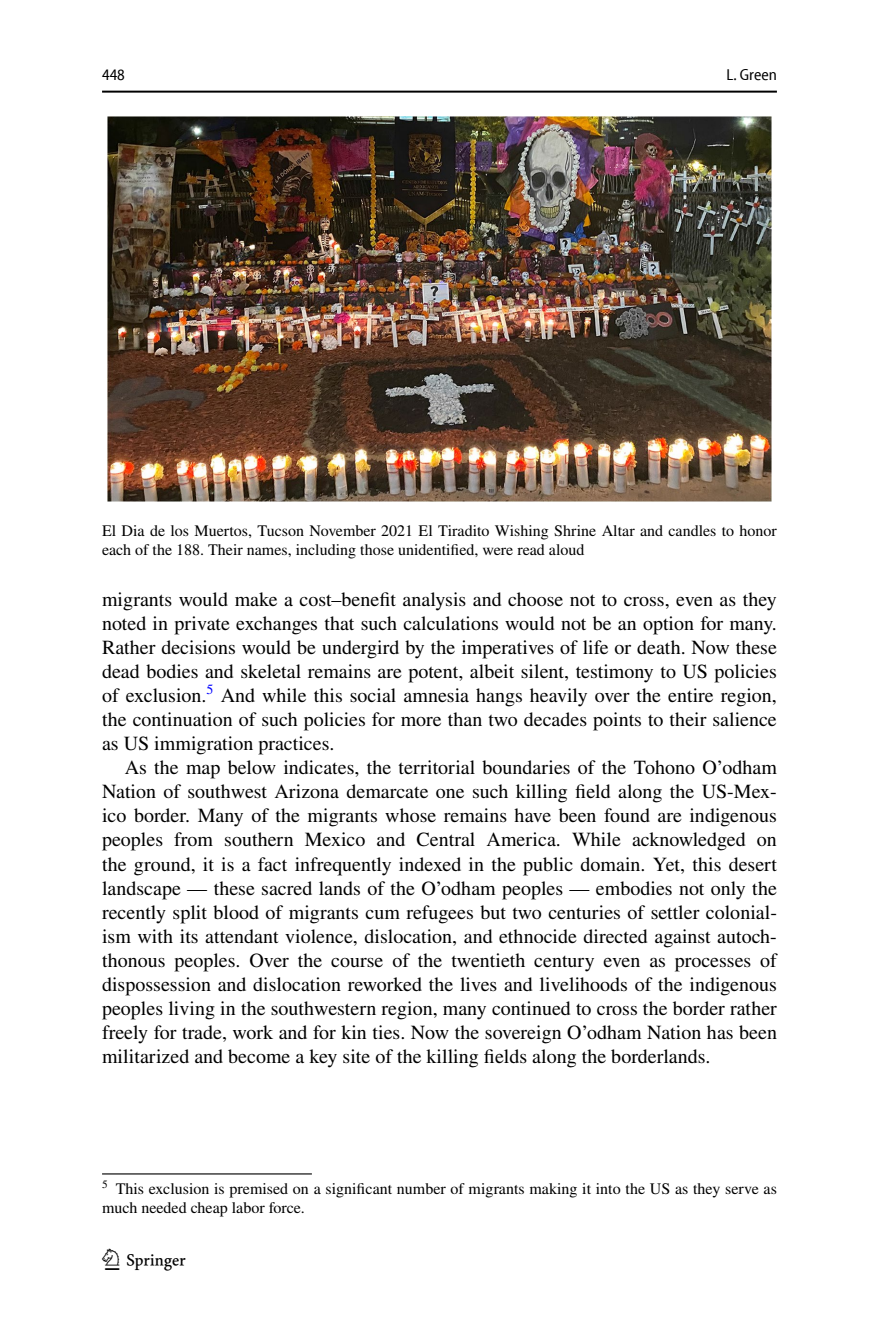
<style>
.page{position:relative;width:879px;height:1333px;background:#fff}
.page>*{position:absolute;margin:0;border:0;box-sizing:border-box;transform-origin:0 0}
.t1{font:30px "Springnew Regular 2";color:#000}
.t2{font:20px/24px "STIX";color:#000;text-align:justify}
.t3{font:16px/19px "STIX";color:#000}
.t4{font:semi-condensed 16px "Myriad Pro Unic";color:#000}
</style>
<div class="page">
<hr style="left:102px;top:91px;width:675px;height:2px;background:#000">
<img style="left:108px;top:116px;width:663px;height:385px">
<hr style="left:102px;top:1173px;width:210px;height:1px;background:#000">
<p class="t4" style="left:102px;top:69px;width:24px">448</p>
<p class="t4" style="left:726px;top:69px;width:52px">L. Green</p>
<p class="t3" style="left:102px;top:522px;width:676px">El Dia de los Muertos, Tucson November 2021 El Tiradito Wishing Shrine Altar and candles to honor each of the 188. Their names, including those unidentified, were read aloud</p>
<p class="t2" style="left:102px;top:589px;width:676px">migrants would make a cost–benefit analysis and choose not to cross, even as they noted in private exchanges that such calculations would not be an option for many.<br>Rather decisions would be undergird by the imperatives of life or death. Now these dead bodies and skeletal remains are potent, albeit silent, testimony to US policies of exclusion.<sup>5</sup> And while this social amnesia hangs heavily over the entire region, the continuation of such policies for more than two decades points to their salience as US immigration practices.</p>
<p class="t2" style="left:102px;top:757px;width:676px;text-indent:23px">As the map below indicates, the territorial boundaries of the Tohono O’odham Nation of southwest Arizona demarcate one such killing field along the US-Mex&shy;ico border. Many of the migrants whose remains have been found are indigenous peoples from southern Mexico and Central America. While acknowledged on the ground, it is a fact infrequently indexed in the public domain. Yet, this desert landscape — these sacred lands of the O’odham peoples — embodies not only the recently split blood of migrants cum refugees but two centuries of settler colonial&shy;ism with its attendant violence, dislocation, and ethnocide directed against autoch&shy;thonous peoples. Over the course of the twentieth century even as processes of dispossession and dislocation reworked the lives and livelihoods of the indigenous peoples living in the southwestern region, many continued to cross the border rather freely for trade, work and for kin ties. Now the sovereign O’odham Nation has been militarized and become a key site of the killing fields along the borderlands.</p>
<p class="t3" style="left:102px;top:1179px;width:676px"><sup>5</sup> This exclusion is premised on a significant number of migrants making it into the US as they serve as much needed cheap labor force.</p>
<h1 class="t1" style="left:105px;top:1248px;width:83px">1 3</h1>
</div>
